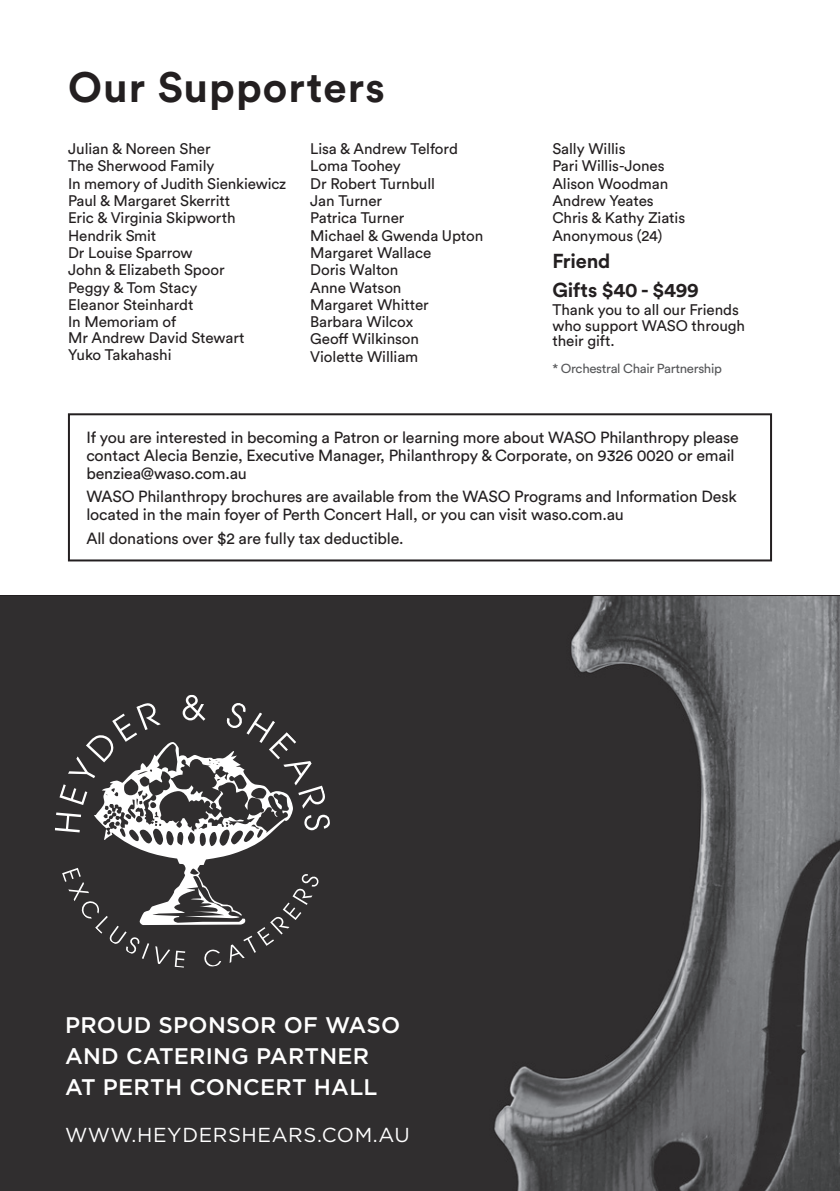
<style>
.page{position:relative;width:840px;height:1191px;background:#fff}
.page>*{position:absolute;margin:0;border:0;box-sizing:border-box;transform-origin:0 0}
.t1{font:700 42px "Circular Std";letter-spacing:.025em;color:#231f20}
.t2{font:500 22.6px/30.8px "Gotham";letter-spacing:.01em;color:#fff}
.t3{font:20.2px "Gotham";letter-spacing:.03em;color:#fff}
.t4{font:700 20px/28.4px "Circular Std";letter-spacing:-.01em;color:#231f20}
.t5{font:16px/18px "Circular Std";letter-spacing:-.01em;color:#231f20}
.t6{font:15.2px/17.2px "Circular Std";letter-spacing:-.005em;color:#231f20}
.t7{font:13px "Circular Std";letter-spacing:-.025em;color:#57585a}
</style>
<div class="page">
<div style="left:68px;top:413px;width:703px;height:148px;border:2px solid #231f20"></div>
<img style="left:0;top:596px;width:839px;height:595px">
<svg style="left:55px;top:694px;width:275px;height:274px;background:#515051"></svg>
<hr style="left:0;top:595px;width:839px;height:1px;background:#231f20">
<h1 class="t1" style="left:68px;top:60px;width:318px">Our Supporters</h1>
<p class="t6" style="left:68px;top:140px;width:220px">Julian &amp; Noreen Sher<br>The Sherwood Family<br>In memory of Judith Sienkiewicz<br>Paul &amp; Margaret Skerritt<br>Eric &amp; Virginia Skipworth<br>Hendrik Smit<br>Dr Louise Sparrow<br>John &amp; Elizabeth Spoor<br>Peggy &amp; Tom Stacy<br>Eleanor Steinhardt<br>In Memoriam of</p>
<p class="t6" style="left:68px;top:329px;width:178px">Mr Andrew David Stewart<br>Yuko Takahashi</p>
<p class="t6" style="left:310px;top:140px;width:174px">Lisa &amp; Andrew Telford<br>Loma Toohey<br>Dr Robert Turnbull<br>Jan Turner<br>Patrica Turner<br>Michael &amp; Gwenda Upton<br>Margaret Wallace<br>Doris Walton<br>Anne Watson<br>Margaret Whitter<br>Barbara Wilcox<br>Geoff Wilkinson<br>Violette William</p>
<p class="t6" style="left:552px;top:140px;width:134px">Sally Willis<br>Pari Willis-Jones<br>Alison Woodman<br>Andrew Yeates<br>Chris &amp; Kathy Ziatis<br>Anonymous (24)</p>
<h3 class="t4" style="left:552px;top:246px;width:148px">Friend<br>Gifts $40 - $499</h3>
<p class="t6" style="left:552px;top:302px;width:194px;line-height:15.6px">Thank you to all our Friends who support WASO through their gift.</p>
<p class="t7" style="left:552px;top:360px;width:171px">* Orchestral Chair Partnership</p>
<p class="t5" style="left:86px;top:428px;width:653px">If you are interested in becoming a Patron or learning more about WASO Philanthropy please contact Alecia Benzie, Executive Manager, Philanthropy &amp; Corporate, on 9326 0020 or email benziea@waso.com.au</p>
<p class="t5" style="left:86px;top:487px;width:651px">WASO Philanthropy brochures are available from the WASO Programs and Information Desk located in the main foyer of Perth Concert Hall, or you can visit waso.com.au</p>
<p class="t5" style="left:86px;top:529px;width:318px">All donations over $2 are fully tax deductible.</p>
<h2 class="t2" style="left:65px;top:1009px;width:336px">PROUD SPONSOR OF WASO<br>AND CATERING PARTNER<br>AT PERTH CONCERT HALL</h2>
<h3 class="t3" style="left:65px;top:1124px;width:346px">WWW.HEYDERSHEARS.COM.AU</h3>
</div>
